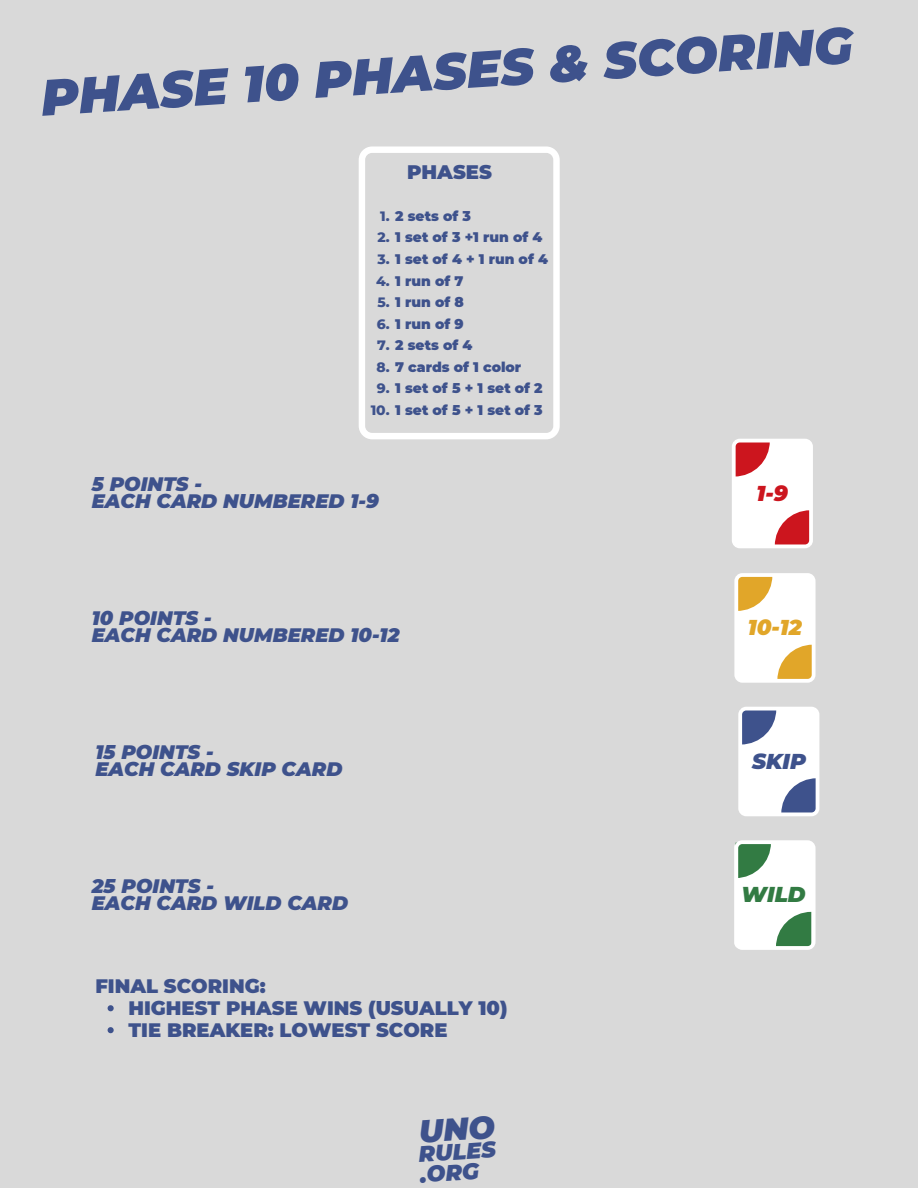
<style>
.page{position:relative;width:918px;height:1188px;background:#d9d9d9}
.page>*{position:absolute;margin:0;border:0;box-sizing:border-box;transform-origin:0 0}
.t1{font:italic 900 50.7px "Montserrat";color:#3e528c}
.t2{font:italic 900 22.35px "Montserrat";color:#3e528c}
.t3{font:italic 900 21.45px "Montserrat";color:#e1a629}
.t4{font:italic 900 21.45px "Montserrat";color:#3e528c}
.t5{font:italic 900 21.45px "Montserrat";color:#327b43}
.t6{font:italic 900 21.45px "Montserrat";color:#cc151e}
.t7{font:italic 900 19.5px "Montserrat";color:#3e528c}
.t8{font:900 19.5px "Montserrat";color:#3e528c}
.t9{font:900 13.8px "Montserrat";color:#3e528c}
.t10{font:900 13.8px "Montserrat";letter-spacing:.15em;color:#3e528c}
.s1{font-weight:800}
</style>
<div class="page">
<svg style="left:359px;top:146px;width:201px;height:293px"></svg>
<svg style="left:738px;top:707px;width:81px;height:109px"></svg>
<svg style="left:734px;top:840px;width:82px;height:110px"></svg>
<svg style="left:732px;top:439px;width:81px;height:109px"></svg>
<svg style="left:734px;top:573px;width:82px;height:110px"></svg>
<svg style="left:108px;top:1005px;width:6px;height:6px"></svg>
<svg style="left:108px;top:1027px;width:6px;height:6px"></svg>
<p class="t1" style="left:39px;top:69px;width:815px;rotate:-4deg">PHASE 10 PHASES &amp; SCORING</p>
<p class="t8" style="left:407px;top:160px;width:86px">PHASES</p>
<p class="t9" style="left:380px;top:208px;width:92px"><span class="s1">1.</span> 2 sets of 3</p>
<p class="t9" style="left:377px;top:229px;width:166px"><span class="s1">2.</span> 1 set of 3 +1 run of 4</p>
<p class="t10" style="left:377px;top:251px;width:172px"><span class="s1">3.</span>1setof4+1runof4</p>
<p class="t9" style="left:376px;top:272px;width:89px"><span class="s1">4.</span> 1 run of 7</p>
<p class="t9" style="left:377px;top:294px;width:88px"><span class="s1">5.</span> 1 run of 8</p>
<p class="t9" style="left:377px;top:315px;width:88px"><span class="s1">6.</span> 1 run of 9</p>
<p class="t9" style="left:377px;top:337px;width:97px"><span class="s1">7.</span> 2 sets of 4</p>
<p class="t9" style="left:377px;top:358px;width:146px"><span class="s1">8.</span> 7 cards of 1 color</p>
<p class="t10" style="left:377px;top:380px;width:167px"><span class="s1">9.</span>1setof5+1setof2</p>
<p class="t10" style="left:371px;top:401px;width:174px"><span class="s1">10.</span>1setof5+1setof3</p>
<p class="t7" style="left:92px;top:472px;width:112px">5 POINTS -</p>
<p class="t7" style="left:92px;top:489px;width:289px">EACH CARD NUMBERED 1-9</p>
<p class="t7" style="left:92px;top:607px;width:121px">10 POINTS -</p>
<p class="t7" style="left:92px;top:624px;width:309px">EACH CARD NUMBERED 10-12</p>
<p class="t7" style="left:95px;top:740px;width:120px">15 POINTS -</p>
<p class="t7" style="left:95px;top:757px;width:249px">EACH CARD SKIP CARD</p>
<p class="t7" style="left:92px;top:874px;width:124px">25 POINTS -</p>
<p class="t7" style="left:92px;top:891px;width:258px">EACH CARD WILD CARD</p>
<p class="t8" style="left:95px;top:974px;width:172px">FINAL SCORING:</p>
<p class="t8" style="left:129px;top:996px;width:380px">HIGHEST PHASE WINS (USUALLY 10)</p>
<p class="t8" style="left:129px;top:1018px;width:321px">TIE BREAKER: LOWEST SCORE</p>
<p class="t2" style="left:418px;top:1141px;width:79px;rotate:-4deg">RULES</p>
<p class="t2" style="left:419px;top:1161px;width:61px;rotate:-4deg">.ORG</p>
<p class="t6" style="left:757px;top:480px;width:33px">1-9</p>
<p class="t3" style="left:748px;top:614px;width:56px">10-12</p>
<p class="t4" style="left:752px;top:748px;width:56px">SKIP</p>
<p class="t5" style="left:741px;top:881px;width:66px">WILD</p>
</div>
